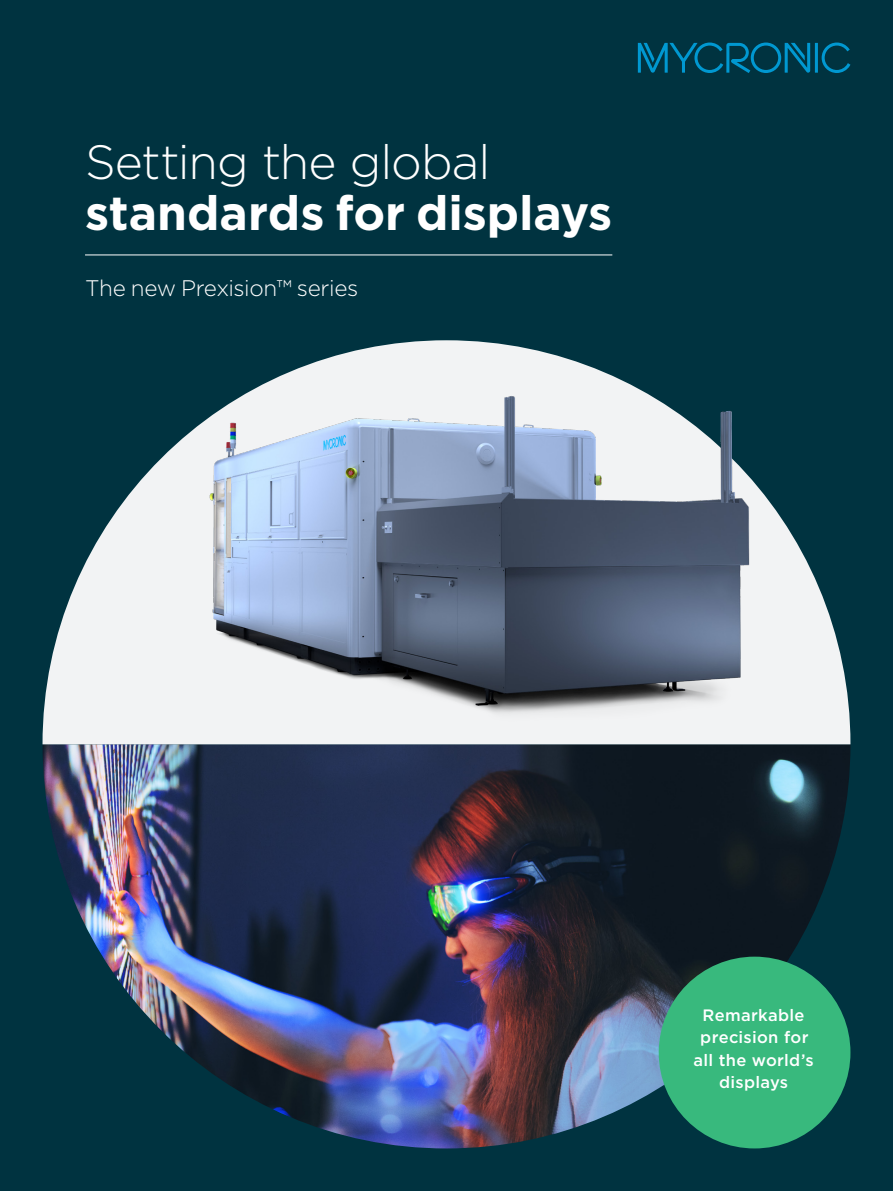
<style>
.page{position:relative;width:893px;height:1191px;background:#003340}
.page>*{position:absolute;margin:0;border:0;box-sizing:border-box;transform-origin:0 0}
.H1_Front_Bold_last_l{font:700 48px "Gotham";color:#fff}
.H1_Front_Thin_-_Whit{font:300 48px "Gotham";letter-spacing:-.02em;color:#fff}
.H2_Front_-_White{font:300 22.5px "Gotham";letter-spacing:-.02em;color:#fff}
.Circle_text{font:500 16.5px/22.5px "Gotham";letter-spacing:.02em;color:#fff;text-align:center}
</style>
<div class="page">
<img style="left:43px;top:774px;width:807px;height:374px">
<div style="left:659px;top:956px;width:191px;height:192px;background:#38b97d;border-radius:50%"></div>
<img style="left:42px;top:340px;width:809px;height:434px">
<hr style="left:85px;top:254px;width:527px;height:1px;background:#fff">
<hr style="left:815px;top:43px;width:3px;height:30px;background:#0098d1">
<svg style="left:822px;top:43px;width:28px;height:30px"></svg>
<svg style="left:638px;top:43px;width:172px;height:30px"></svg>
<p class="H1_Front_Thin_-_Whit" style="left:85px;top:131px;width:407px">Setting the global</p>
<p class="H1_Front_Bold_last_l" style="left:85px;top:181px;width:529px">standards for displays</p>
<p class="H2_Front_-_White" style="left:85px;top:274px;width:275px">The new Prexision™ series</p>
<p class="Circle_text" style="left:693px;top:1003px;width:122px">Remarkable precision for all the world’s displays</p>
</div>
